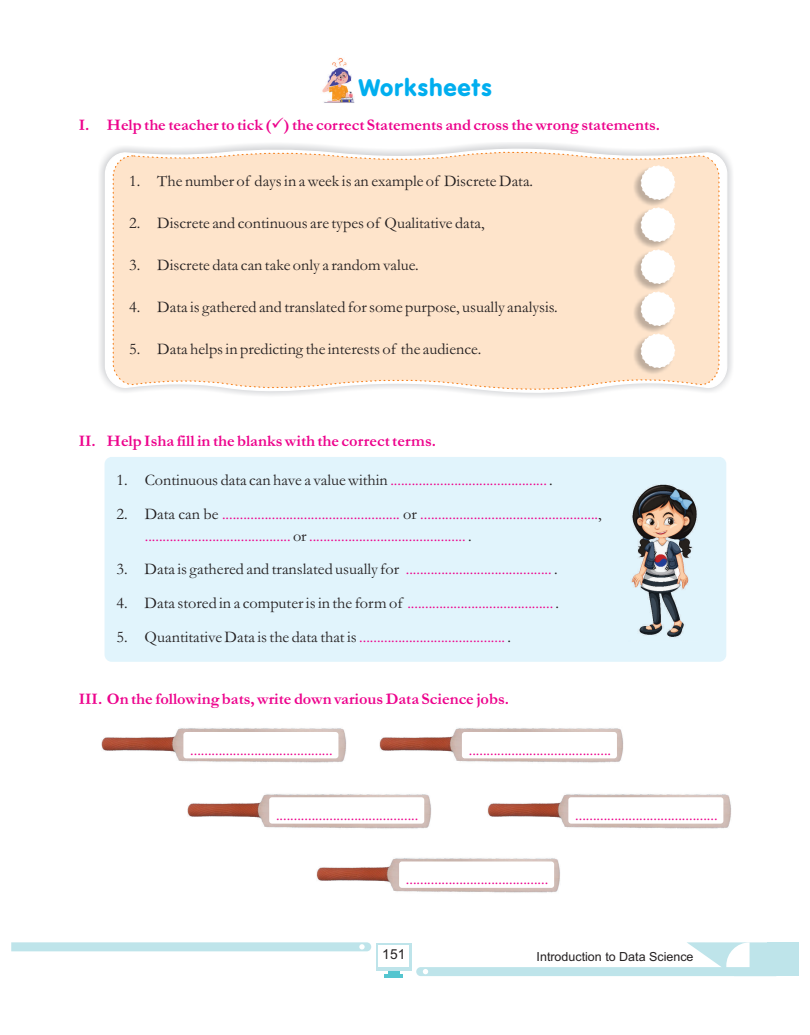
<style>
.page{position:relative;width:810px;height:1035px;background:#fff}
.page>*{position:absolute;margin:0;border:0;box-sizing:border-box;transform-origin:0 0}
.t1{font:25px "VAG Round";color:#00aeef}
.t2{font:italic 500 16.25px/22px "Garamond";color:#ed028c}
.t3{font:italic 500 16.25px "Garamond";color:#231f20}
.t4{font:italic 500 16.25px "Garamond";color:#ed028c}
.t5{font:13.75px "Arial";color:#231f20}
.t6{font:12.5px "Arial";color:#231f20}
.s1{color:#231f20}
</style>
<div class="page">
<svg style="left:99px;top:58px;width:633px;height:604px;fill:#fee4cb"></svg>
<img style="left:634px;top:167px;width:40px;height:40px">
<div style="left:641px;top:165px;width:34px;height:35px;background:#fff;border:1px dashed #fff;border-radius:50%"></div>
<img style="left:634px;top:209px;width:40px;height:40px">
<div style="left:641px;top:207px;width:34px;height:35px;background:#fff;border:1px dashed #fff;border-radius:50%"></div>
<img style="left:634px;top:251px;width:40px;height:40px">
<div style="left:641px;top:250px;width:34px;height:34px;background:#fff;border:1px dashed #fff;border-radius:50%"></div>
<img style="left:634px;top:293px;width:40px;height:40px">
<div style="left:641px;top:292px;width:34px;height:34px;background:#fff;border:1px dashed #fff;border-radius:50%"></div>
<img style="left:634px;top:335px;width:40px;height:40px">
<div style="left:641px;top:334px;width:34px;height:34px;background:#fff;border:1px dashed #fff;border-radius:50%"></div>
<div style="left:105px;top:457px;width:621px;height:205px;background:#e1f4fc;border-radius:7px"></div>
<img style="left:631px;top:484px;width:66px;height:154px">
<img style="left:102px;top:728px;width:244px;height:35px">
<img style="left:187px;top:794px;width:244px;height:35px">
<img style="left:380px;top:728px;width:244px;height:35px">
<img style="left:487px;top:794px;width:244px;height:35px">
<img style="left:317px;top:858px;width:243px;height:35px">
<div style="left:183px;top:732px;width:155px;height:26px;background:#fff;border-radius:3px"></div>
<div style="left:462px;top:732px;width:155px;height:26px;background:#fff;border-radius:3px"></div>
<div style="left:269px;top:797px;width:155px;height:27px;background:#fff;border-radius:3px"></div>
<div style="left:568px;top:797px;width:155px;height:27px;background:#fff;border-radius:3px"></div>
<div style="left:399px;top:861px;width:155px;height:27px;background:#fff;border-radius:3px"></div>
<div style="left:376px;top:943px;width:36px;height:28px;background:#bee4ea"></div>
<svg style="left:388px;top:971px;width:12px;height:3px"></svg>
<hr style="left:384px;top:974px;width:19px;height:3px;background:#54c5cf">
<div style="left:378px;top:945px;width:31px;height:21px;background:#fff"></div>
<svg style="left:11px;top:942px;width:360px;height:9px;background:#c1e5ea"></svg>
<svg style="left:416px;top:942px;width:351px;height:34px"></svg>
<div style="left:767px;top:942px;width:32px;height:34px;background:#bee4ea"></div>
<h1 class="t1" style="left:358px;top:78px;width:136px">Worksheets</h1>
<p class="t4" style="left:79px;top:120px;width:583px">I. Help the teacher to tick (✓) the correct Statements and cross the wrong statements.</p>
<p class="t3" style="left:129px;top:176px;width:406px">1. The number of days in a week is an example of Discrete Data.</p>
<p class="t3" style="left:129px;top:218px;width:357px">2. Discrete and continuous are types of Qualitative data,</p>
<p class="t3" style="left:129px;top:260px;width:291px">3. Discrete data can take only a random value.</p>
<p class="t3" style="left:129px;top:302px;width:430px">4. Data is gathered and translated for some purpose, usually analysis.</p>
<p class="t3" style="left:129px;top:344px;width:354px">5. Data helps in predicting the interests of the audience.</p>
<p class="t4" style="left:79px;top:435px;width:359px">II. Help Isha fill in the blanks with the correct terms.</p>
<p class="t2" style="left:116px;top:471px;width:438px"><span class="s1">1. Continuous data can have a value within</span>............................................<span class="s1">.</span></p>
<p class="t2" style="left:293px;top:504px;width:310px;text-indent:-177px"><span class="s1">2. Data can be</span> .................................................. <span class="s1">or</span> ..................................................<span class="s1">, or</span></p>
<p class="t2" style="left:145px;top:526px;width:328px">......................................... ............................................<span class="s1">.</span></p>
<p class="t2" style="left:116px;top:560px;width:443px"><span class="s1">3. Data is gathered and translated usually for</span> .........................................<span class="s1">.</span></p>
<p class="t2" style="left:116px;top:594px;width:444px"><span class="s1">4. Data stored in a computer is in the form of</span> .........................................<span class="s1">.</span></p>
<p class="t2" style="left:116px;top:628px;width:396px"><span class="s1">5. Quantitative Data is the data that is</span>.........................................<span class="s1">.</span></p>
<p class="t4" style="left:79px;top:693px;width:432px">III. On the following bats, write down various Data Science jobs.</p>
<p class="t2" style="left:190px;top:741px;width:144px">........................................</p>
<p class="t2" style="left:469px;top:741px;width:144px">........................................</p>
<p class="t2" style="left:276px;top:806px;width:144px">........................................</p>
<p class="t2" style="left:575px;top:806px;width:144px">........................................</p>
<p class="t2" style="left:406px;top:870px;width:144px">........................................</p>
<p class="t5" style="left:382px;top:949px;width:25px">151</p>
<p class="t6" style="left:537px;top:952px;width:159px">Introduction to Data Science</p>
</div>
